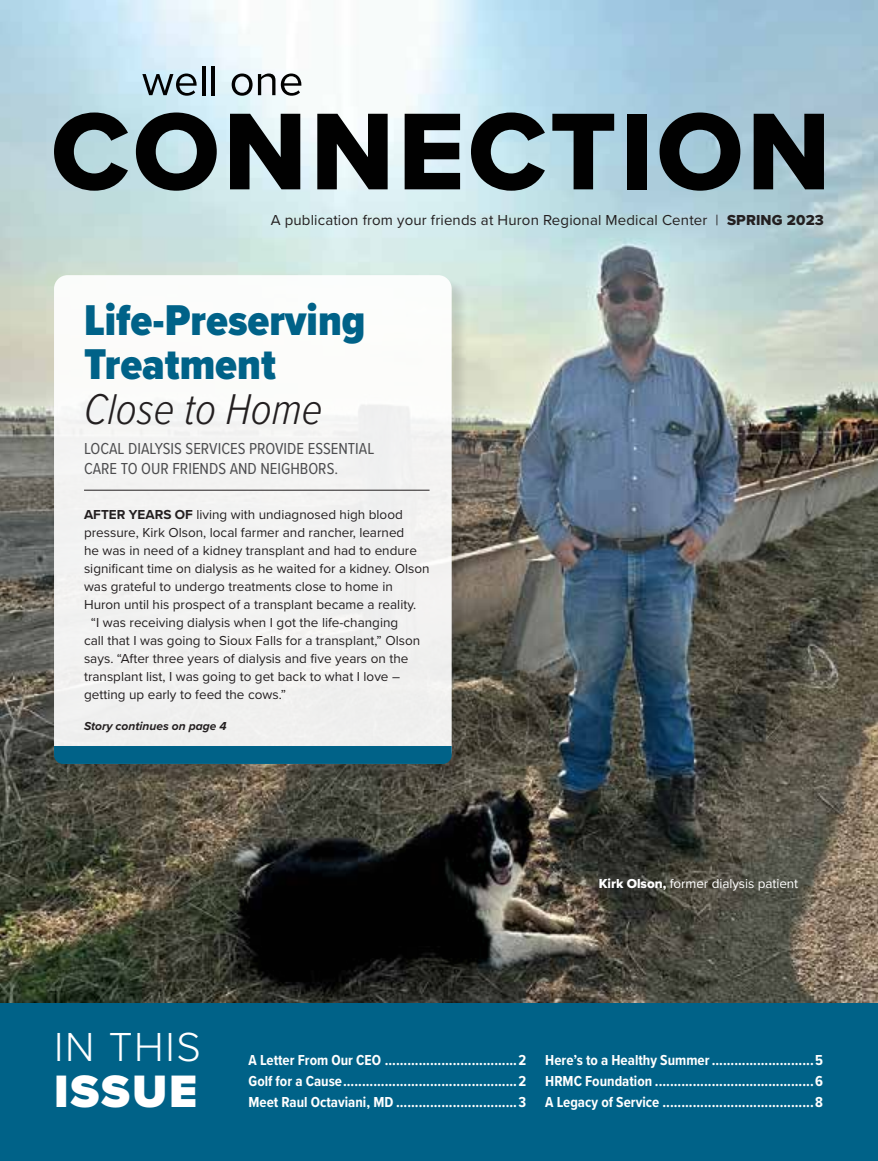
<style>
.page{position:relative;width:878px;height:1161px;background:#fff}
.page>*{position:absolute;margin:0;border:0;box-sizing:border-box;transform-origin:0 0}
.t1{font:900 47.1px "Proxima Nova";letter-spacing:.04em;color:#fff}
.t2{font:900 44.7px/44.7px "Proxima Nova Cond";color:#006288}
.t3{font:italic 300 44.7px "Proxima Nova Cond";color:#231f20}
.t4{font:300 42px "Proxima Nova";letter-spacing:.04em;color:#fff}
.t5{font:16.5px/19.8px "Proxima Nova Cond";color:#4d4d4f}
.t6{font:700 15px/21px "Proxima Nova Cond";color:#fff;text-align:justify}
.t7{font:15px "Proxima Nova";letter-spacing:.01em;color:#231f20}
.t8{font:13.5px "Proxima Nova";color:#231f20}
.t9{font:13.5px "Proxima Nova";letter-spacing:-.005em;color:#fff}
.t10{font:italic 700 12px "Proxima Nova";color:#231f20}
.s1{font-family:"Proxima Nova Extrabld"}
.s2{font-weight:700}
</style>
<div class="page">
<img style="left:0;top:0;width:878px;height:1004px">
<div style="left:55px;top:276px;width:414px;height:506px;background:#231f20;opacity:.15"></div>
<div style="left:54px;top:275px;width:397px;height:489px;background:#f3f3f2;border-radius:14px"></div>
<div style="left:0;top:1004px;width:878px;height:157px;background:#006288"></div>
<svg style="left:142px;top:74px;width:54px;height:22px"></svg>
<hr style="left:202px;top:66px;width:3px;height:29px;background:#010101">
<hr style="left:212px;top:66px;width:3px;height:29px;background:#010101">
<svg style="left:232px;top:74px;width:20px;height:22px"></svg>
<svg style="left:258px;top:74px;width:17px;height:21px"></svg>
<svg style="left:281px;top:74px;width:20px;height:22px"></svg>
<svg style="left:54px;top:113px;width:74px;height:78px"></svg>
<svg style="left:136px;top:113px;width:81px;height:78px"></svg>
<svg style="left:230px;top:114px;width:70px;height:75px"></svg>
<svg style="left:317px;top:114px;width:70px;height:75px"></svg>
<svg style="left:404px;top:114px;width:56px;height:75px"></svg>
<svg style="left:471px;top:113px;width:74px;height:78px"></svg>
<svg style="left:552px;top:114px;width:62px;height:75px"></svg>
<div style="left:627px;top:114px;width:19px;height:75px;background:#010101"></div>
<svg style="left:659px;top:113px;width:81px;height:78px"></svg>
<svg style="left:753px;top:114px;width:71px;height:75px"></svg>
<div style="left:601px;top:880px;width:213px;height:27px;background:#231f20;opacity:.15"></div>
<hr style="left:84px;top:490px;width:345px;height:1px;background:#231f20">
<div style="left:54px;top:746px;width:397px;height:18px;background:#006288"></div>
<p class="t7" style="left:271px;top:209px;width:554px">A publication from your friends at Huron Regional Medical Center | <span class="s1">SPRING 2023</span></p>
<h2 class="t2" style="left:84px;top:297px;width:283px">Life-Preserving<br>Treatment</h2>
<h2 class="t3" style="left:84px;top:376px;width:240px">Close to Home</h2>
<p class="t5" style="left:84px;top:438px;width:292px">LOCAL DIALYSIS SERVICES PROVIDE ESSENTIAL<br>CARE TO OUR FRIENDS AND NEIGHBORS.</p>
<p class="t8" style="left:84px;top:504px;width:320px"><span class="s2">AFTER YEARS OF</span> living with undiagnosed high blood</p>
<p class="t8" style="left:84px;top:522px;width:322px">pressure, Kirk Olson, local farmer and rancher, learned</p>
<p class="t8" style="left:84px;top:540px;width:334px">he was in need of a kidney transplant and had to endure</p>
<p class="t8" style="left:84px;top:558px;width:347px">significant time on dialysis as he waited for a kidney. Olson</p>
<p class="t8" style="left:84px;top:576px;width:310px">was grateful to undergo treatments close to home in</p>
<p class="t8" style="left:84px;top:594px;width:334px">Huron until his prospect of a transplant became a reality.</p>
<p class="t8" style="left:91px;top:612px;width:309px">“I was receiving dialysis when I got the life-changing</p>
<p class="t8" style="left:84px;top:630px;width:337px">call that I was going to Sioux Falls for a transplant,” Olson</p>
<p class="t8" style="left:84px;top:648px;width:326px">says. “After three years of dialysis and five years on the</p>
<p class="t8" style="left:84px;top:666px;width:317px">transplant list, I was going to get back to what I love –</p>
<p class="t8" style="left:84px;top:684px;width:203px">getting up early to feed the cows.”</p>
<p class="t10" style="left:84px;top:717px;width:144px">Story continues on page 4</p>
<p class="t9" style="left:598px;top:873px;width:201px"><span class="s1">Kirk Olson,</span> former dialysis patient</p>
<h3 class="t4" style="left:54px;top:1016px;width:148px">IN THIS</h3>
<h1 class="t1" style="left:54px;top:1056px;width:145px">ISSUE</h1>
<p class="t6" style="left:248px;top:1049px;width:279px">A Letter From Our CEO ...................................2<br>Golf for a Cause..............................................2<br>Meet Raul Octaviani, MD ................................3</p>
<p class="t6" style="left:545px;top:1049px;width:279px">Here’s to a Healthy Summer...........................5<br>HRMC Foundation ..........................................6<br>A Legacy of Service ........................................8</p>
</div>
